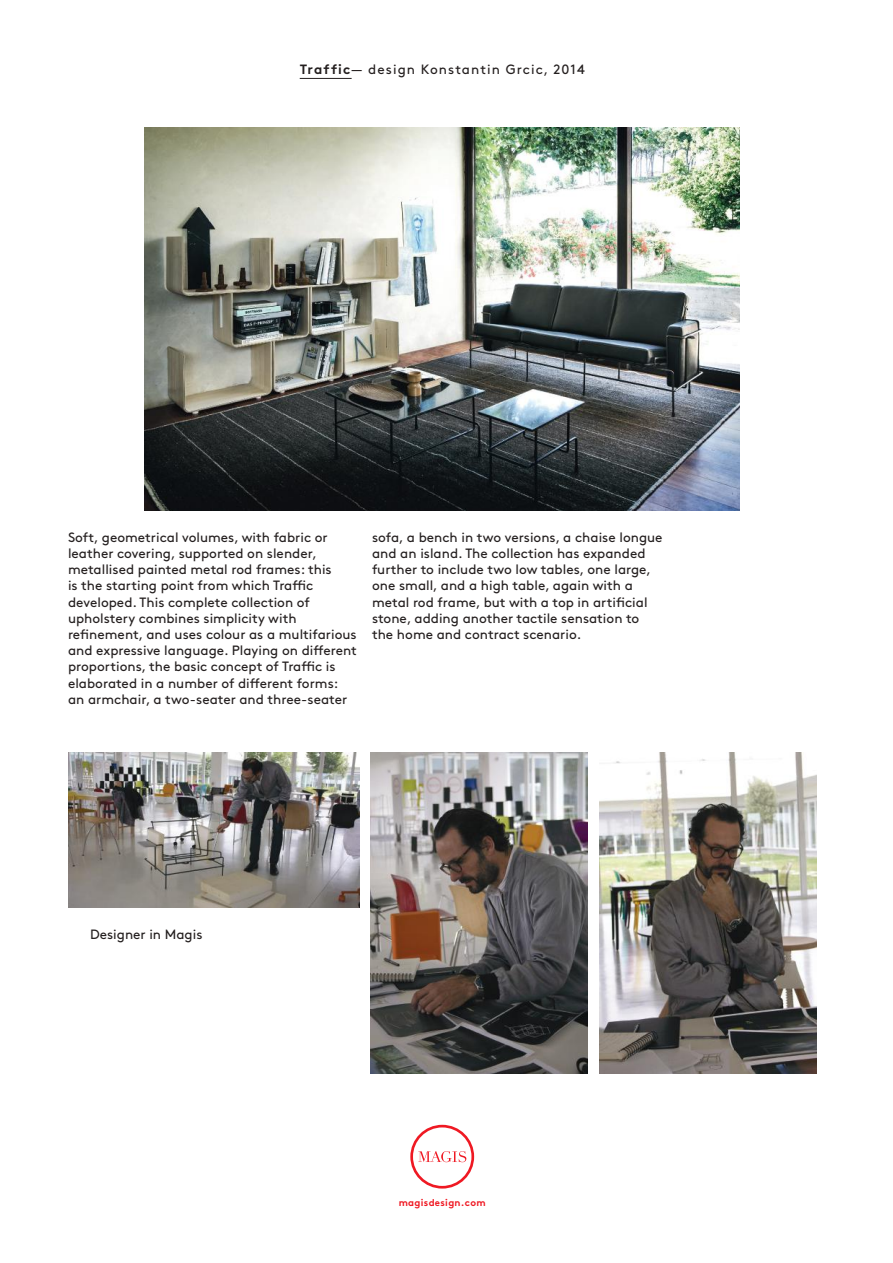
<style>
.page{position:relative;width:893px;height:1263px;background:#fff}
.page>*{position:absolute;margin:0;border:0;box-sizing:border-box;transform-origin:0 0}
.t1{font:13.5px/16.2px "Brown";color:#241f1f}
.t2{font:13.5px "Brown";letter-spacing:.08em;color:#241f1f}
.t3{font:700 9.75px "Brown";letter-spacing:.03em;color:#ef1923}
.s1{font-weight:700}
</style>
<div class="page">
<svg style="left:410px;top:1125px;width:64px;height:63px"></svg>
<hr style="left:300px;top:78px;width:52px;height:1px;background:#241f1f">
<img style="left:599px;top:753px;width:217px;height:320px">
<img style="left:68px;top:753px;width:291px;height:154px">
<img style="left:370px;top:753px;width:217px;height:320px">
<img style="left:145px;top:128px;width:595px;height:382px">
<p class="t2" style="left:300px;top:59px;width:286px"><span class="s1">Traffic</span>— design Konstantin Grcic, 2014</p>
<p class="t1" style="left:68px;top:528px;width:290px">Soft, geometrical volumes, with fabric or leather covering, supported on slender, metallised painted metal rod frames: this<br>is the starting point from which Traffic developed. This complete collection of upholstery combines simplicity with refinement, and uses colour as a multifarious and expressive language. Playing on different proportions, the basic concept of Traffic is elaborated in a number of different forms: an armchair, a two-seater and three-seater</p>
<p class="t1" style="left:372px;top:528px;width:292px">sofa, a bench in two versions, a chaise longue and an island. The collection has expanded further to include two low tables, one large, one small, and a high table, again with a metal rod frame, but with a top in artificial stone, adding another tactile sensation to the home and contract scenario.</p>
<p class="t1" style="left:90px;top:925px;width:114px">Designer in Magis</p>
<p class="t3" style="left:399px;top:1195px;width:88px">magisdesign.com</p>
</div>
